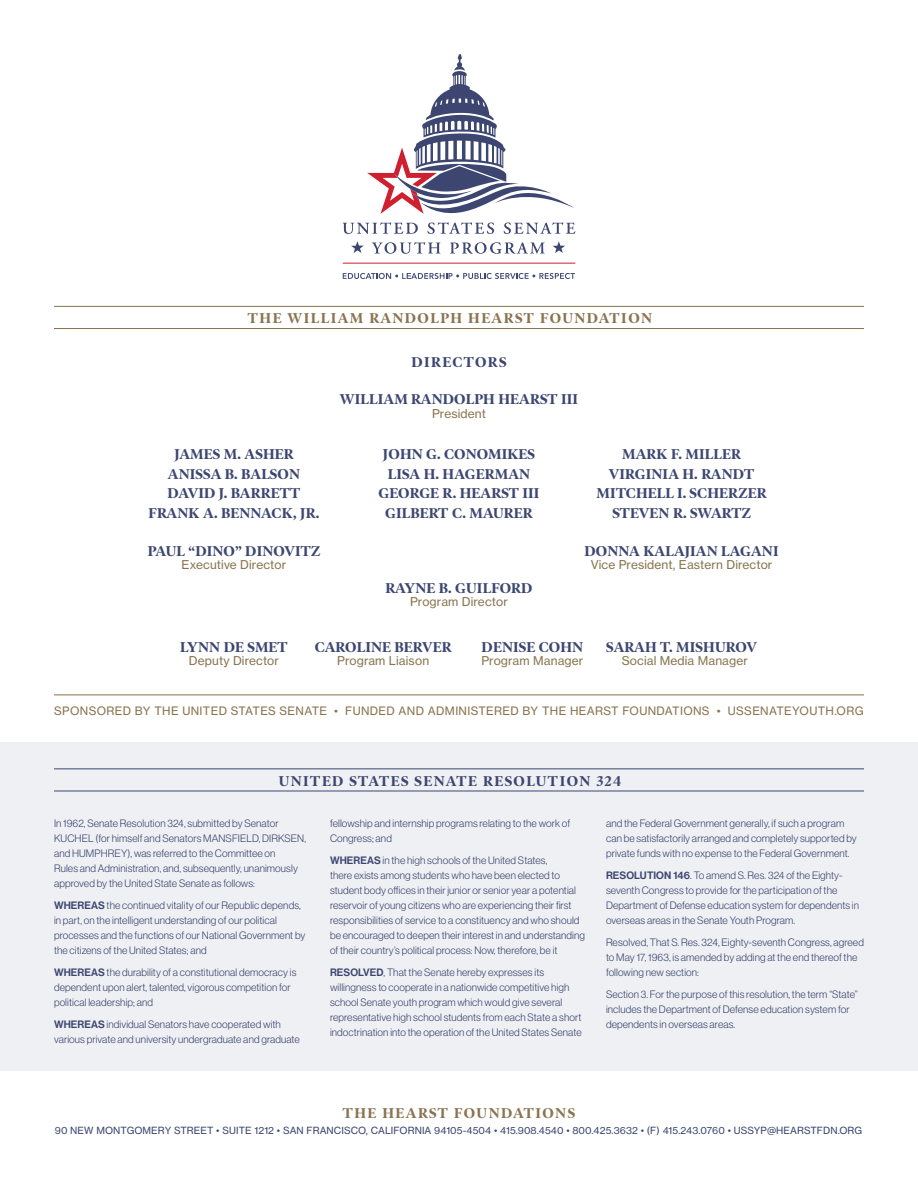
<style>
.page{position:relative;width:918px;height:1188px;background:#fff}
.page>*{position:absolute;margin:0;border:0;box-sizing:border-box;transform-origin:0 0}
.BACK_name{font:700 14.4px/19.5px "Poynter OS Disp";letter-spacing:.01em;color:#3c4671;text-align:center}
.SUBTITLE{font:700 14.4px "Poynter OS Disp";letter-spacing:.1em;color:#89744f}
.SUBTITLE-2{font:700 14.4px "Poynter OS Disp";letter-spacing:.1em;color:#3c4671}
.BACK_name-2{font:12px "N Haas Grotesk TX Pro 55 Rg";letter-spacing:.01em;color:#89744f}
.t1{font:11.4px "N Haas Grotesk TX Pro 55 Rg";letter-spacing:.03em;color:#89744f}
.body_text{font:10.5px/15px "N Haas Grotesk DS Pro 45 Lt";letter-spacing:.01em;color:#3c4671}
.t2{font:9.75px "N Haas Grotesk TX Pro 55 Rg";letter-spacing:.01em;color:#3c4671}
.s1{font-family:"N Haas Grotesk DS Pro 65 Md"}
</style>
<div class="page">
<svg style="left:343px;top:54px;width:232px;height:180px"></svg>
<svg style="left:372px;top:242px;width:69px;height:12px"></svg>
<svg style="left:450px;top:242px;width:95px;height:12px"></svg>
<svg style="left:553px;top:241px;width:12px;height:12px"></svg>
<svg style="left:351px;top:241px;width:13px;height:12px"></svg>
<hr style="left:343px;top:263px;width:232px;height:1px;background:#cf202f">
<svg style="left:343px;top:273px;width:232px;height:6px"></svg>
<hr style="left:54px;top:306px;width:810px;height:1px;background:#89744f">
<hr style="left:54px;top:328px;width:810px;height:1px;background:#89744f">
<div style="left:0;top:742px;width:918px;height:329px;background:#eff0f3"></div>
<hr style="left:54px;top:695px;width:810px;height:1px;background:#89744f">
<hr style="left:54px;top:768px;width:810px;height:1px;background:#3c4671">
<hr style="left:54px;top:791px;width:810px;height:1px;background:#3c4671">
<p class="SUBTITLE" style="left:248px;top:310px;width:406px">THE WILLIAM RANDOLPH HEARST FOUNDATION</p>
<p class="SUBTITLE-2" style="left:411px;top:353px;width:97px">DIRECTORS</p>
<p class="BACK_name" style="left:340px;top:390px;width:240px">WILLIAM RANDOLPH HEARST III</p>
<p class="BACK_name-2" style="left:432px;top:406px;width:55px">President</p>
<p class="BACK_name" style="left:149px;top:444px;width:172px">JAMES M. ASHER<br>ANISSA B. BALSON<br>DAVID J. BARRETT<br>FRANK A. BENNACK, JR.</p>
<p class="BACK_name" style="left:378px;top:444px;width:163px">JOHN G. CONOMIKES<br>LISA H. HAGERMAN<br>GEORGE R. HEARST III<br>GILBERT C. MAURER</p>
<p class="BACK_name" style="left:597px;top:444px;width:171px">MARK F. MILLER<br>VIRGINIA H. RANDT<br>MITCHELL I. SCHERZER<br>STEVEN R. SWARTZ</p>
<p class="BACK_name" style="left:148px;top:541px;width:174px">PAUL “DINO” DINOVITZ</p>
<p class="BACK_name-2" style="left:182px;top:558px;width:106px">Executive Director</p>
<p class="BACK_name" style="left:386px;top:578px;width:148px">RAYNE B. GUILFORD</p>
<p class="BACK_name-2" style="left:410px;top:594px;width:99px">Program Director</p>
<p class="BACK_name" style="left:585px;top:541px;width:196px">DONNA KALAJIAN LAGANI</p>
<p class="BACK_name-2" style="left:591px;top:558px;width:183px">Vice President, Eastern Director</p>
<p class="BACK_name" style="left:180px;top:637px;width:109px">LYNN DE SMET</p>
<p class="BACK_name-2" style="left:189px;top:654px;width:92px">Deputy Director</p>
<p class="BACK_name" style="left:315px;top:637px;width:138px">CAROLINE BERVER</p>
<p class="BACK_name-2" style="left:337px;top:654px;width:94px">Program Liaison</p>
<p class="BACK_name" style="left:482px;top:637px;width:103px">DENISE COHN</p>
<p class="BACK_name-2" style="left:481px;top:654px;width:104px">Program Manager</p>
<p class="BACK_name" style="left:606px;top:637px;width:152px">SARAH T. MISHUROV</p>
<p class="BACK_name-2" style="left:622px;top:654px;width:128px">Social Media Manager</p>
<p class="t1" style="left:54px;top:704px;width:811px">SPONSORED BY THE UNITED STATES SENATE • FUNDED AND ADMINISTERED BY THE HEARST FOUNDATIONS • USSENATEYOUTH.ORG</p>
<p class="SUBTITLE-2" style="left:279px;top:772px;width:344px">UNITED STATES SENATE RESOLUTION 324</p>
<p class="body_text" style="left:54px;top:816px;width:254px">In 1962, Senate Resolution 324, submitted by Senator KUCHEL (for himself and Senators MANSFIELD, DIRKSEN, and HUMPHREY), was referred to the Committee on<br>Rules and Administration, and, subsequently, unanimously approved by the United State Senate as follows:</p>
<p class="body_text" style="left:54px;top:898px;width:253px"><span class="s1">WHEREAS</span> the continued vitality of our Republic depends, in part, on the intelligent understanding of our political processes and the functions of our National Government by the citizens of the United States; and</p>
<p class="body_text" style="left:54px;top:965px;width:244px"><span class="s1">WHEREAS</span> the durability of a constitutional democracy is dependent upon alert, talented, vigorous competition for political leadership; and</p>
<p class="body_text" style="left:54px;top:1016px;width:247px"><span class="s1">WHEREAS</span> individual Senators have cooperated with various private and university undergraduate and graduate</p>
<p class="body_text" style="left:330px;top:816px;width:242px">fellowship and internship programs relating to the work of<br>Congress; and</p>
<p class="body_text" style="left:330px;top:853px;width:257px"><span class="s1">WHEREAS</span> in the high schools of the United States,<br>there exists among students who have been elected to student body offices in their junior or senior year a potential reservoir of young citizens who are experiencing their first responsibilities of service to a constituency and who should be encouraged to deepen their interest in and understanding of their country’s political process: Now, therefore, be it</p>
<p class="body_text" style="left:330px;top:965px;width:253px"><span class="s1">RESOLVED</span>, That the Senate hereby expresses its willingness to cooperate in a nationwide competitive high school Senate youth program which would give several representative high school students from each State a short indoctrination into the operation of the United States Senate</p>
<p class="body_text" style="left:606px;top:816px;width:252px">and the Federal Government generally, if such a program can be satisfactorily arranged and completely supported by private funds with no expense to the Federal Government.</p>
<p class="body_text" style="left:606px;top:868px;width:255px"><span class="s1">RESOLUTION 146</span>. To amend S. Res. 324 of the Eighty&shy;seventh Congress to provide for the participation of the Department of Defense education system for dependents in overseas areas in the Senate Youth Program.</p>
<p class="body_text" style="left:606px;top:935px;width:259px">Resolved, That S. Res. 324, Eighty-seventh Congress, agreed to May 17, 1963, is amended by adding at the end thereof the following new section:</p>
<p class="body_text" style="left:606px;top:986px;width:253px">Section 3. For the purpose of this resolution, the term “State” includes the Department of Defense education system for dependents in overseas areas.</p>
<p class="SUBTITLE" style="left:343px;top:1105px;width:234px">THE HEARST FOUNDATIONS</p>
<p class="t2" style="left:55px;top:1124px;width:809px">90 NEW MONTGOMERY STREET • SUITE 1212 • SAN FRANCISCO, CALIFORNIA 94105-4504 • 415.908.4540 • 800.425.3632 • (F) 415.243.0760 • USSYP@HEARSTFDN.ORG</p>
</div>
